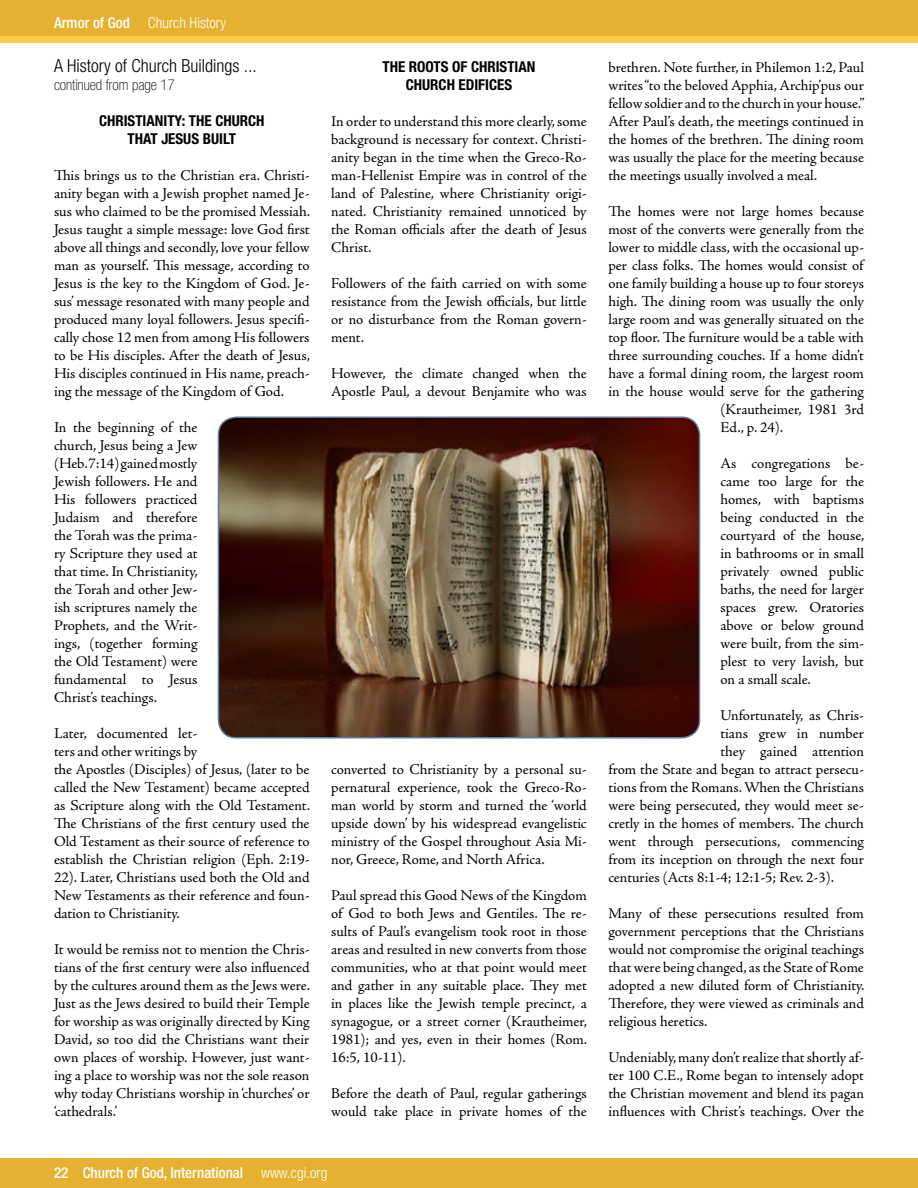
<style>
.page{position:relative;width:918px;height:1188px;background:#fff}
.page>*{position:absolute;margin:0;border:0;box-sizing:border-box;transform-origin:0 0}
.t1{font:300 condensed 18px "Helvetica Neue";color:#000}
.t2{font:15px/18px "Adobe Jenson Pro";letter-spacing:-.005em;color:#000;text-align:justify}
.t3{font:700 condensed 15px/18px "Helvetica Neue";color:#000}
.t4{font:500 condensed 15px "Helvetica Neue";color:#fff}
.t5{font:300 condensed 15px "Helvetica Neue";color:#fff}
.t6{font:100 condensed 15px "Helvetica Neue";color:#000}
.s1{font-weight:500}
.s2{font-weight:300}
</style>
<div class="page">
<div style="left:0;top:0;width:918px;height:41px;background:#e6b130"></div>
<div style="left:0;top:36px;width:918px;height:7px;background:#ffcd4e"></div>
<div style="left:0;top:1159px;width:918px;height:29px;background:#e6b130"></div>
<img style="left:218px;top:417px;width:482px;height:321px">
<div style="left:218px;top:416px;width:482px;height:323px;border:2px solid #5b7c9d;border-radius:18px"></div>
<p class="t5" style="left:54px;top:14px;width:173px"><span class="s1">Armor of God</span> Church History</p>
<p class="t1" style="left:54px;top:55px;width:204px">A History of Church Buildings ...</p>
<p class="t6" style="left:54px;top:76px;width:123px">continued from page 17</p>
<p class="t3" style="left:128px;top:111px;width:137px;text-indent:-28px">CH RISTIANITY: THE CHURCH<br>THAT</p>
<p class="t3" style="left:161px;top:129px;width:73px">JESUS BUILT</p>
<p class="t2" style="left:54px;top:167px;width:258px">This brings us to the Christian era. Christi&shy;anity began with a Jewish prophet named Je&shy;sus who claimed to be the promised Messiah.<br>Jesus taught a simple message: love God first above all things and secondly, love your fellow man as yourself. This message, according to Jesus is the key to the Kingdom of God. Je&shy;sus’ message resonated with many people and produced many loyal followers. Jesus specifi&shy;cally chose 12 men from among His followers to be His disciples. After the death of Jesus, His disciples continued in His name, preach&shy;ing the message of the Kingdom of God.</p>
<p class="t2" style="left:54px;top:419px;width:145px">In the beginning of the church, Jesus being a Jew (Heb. 7:14) gained mostly Jewish followers. He and His followers practiced Judaism and therefore the Torah was the prima&shy;ry Scripture they used at that time. In Christianity, the Torah and other Jew&shy;ish scriptures namely the Prophets, and the Writ&shy;ings, (together forming the Old Testament) were fundamental to Jesus Christ’s teachings.</p>
<p class="t2" style="left:54px;top:725px;width:258px;text-align:left">Later, documented let-<br>ters and other writings by<br>the Apostles (Disciples) of Jesus, (later to be called the New Testament) became accepted as Scripture along with the Old Testament.<br>The Christians of the first century used the Old Testament as their source of reference to establish the Christian religion (Eph. 2:19- 22). Later, Christians used both the Old and New Testaments as their reference and foun&shy;dation to Christianity.</p>
<p class="t2" style="left:54px;top:941px;width:258px">It would be remiss not to mention the Chris&shy;tians of the first century were also influenced by the cultures around them as the Jews were.<br>Just as the Jews desired to build their Temple for worship as was originally directed by King David, so too did the Christians want their own places of worship. However, just want&shy;ing a place to worship was not the sole reason why today Christians worship in ‘churches’ or ‘cathedrals.’</p>
<p class="t3" style="left:383px;top:57px;width:154px;text-align:center">THE ROOTS OF CH RISTIAN<br>CHURCH EDIFICES</p>
<p class="t2" style="left:331px;top:112px;width:257px">In order to understand this more clearly, some background is necessary for context. Christi&shy;anity began in the time when the Greco-Ro&shy;man-Hellenist Empire was in control of the land of Palestine, where Christianity origi&shy;nated. Christianity remained unnoticed by the Roman officials after the death of Jesus Christ.</p>
<p class="t2" style="left:331px;top:274px;width:257px">Followers of the faith carried on with some resistance from the Jewish officials, but little or no disturbance from the Roman govern&shy;ment.</p>
<p class="t2" style="left:331px;top:364px;width:257px">However, the climate changed when the<br>Apostle Paul, a devout Benjamite who was</p>
<p class="t2" style="left:331px;top:760px;width:257px">converted to Christianity by a personal su&shy;pernatural experience, took the Greco-Ro&shy;man world by storm and turned the ‘world upside down’ by his widespread evangelistic ministry of the Gospel throughout Asia Mi&shy;nor, Greece, Rome, and North Africa.</p>
<p class="t2" style="left:331px;top:886px;width:258px">Paul spread this Good News of the Kingdom of God to both Jews and Gentiles. The re&shy;sults of Paul’s evangelism took root in those areas and resulted in new converts from those communities, who at that point would meet and gather in any suitable place. They met in places like the Jewish temple precinct, a synagogue, or a street corner (Krautheimer, 1981); and yes, even in their homes (Rom.<br>16:5, 10-11).</p>
<p class="t2" style="left:331px;top:1084px;width:257px">Before the death of Paul, regular gatherings would take place in private homes of the</p>
<p class="t4" style="left:54px;top:1164px;width:275px">22 Church of God, International <span class="s2">www.cgi.org</span></p>
<p class="t2" style="left:608px;top:58px;width:258px">brethren. Note further, in Philemon 1:2, Paul writes “to the beloved Apphia, Archip’pus our fellow soldier and to the church in your house.” After Paul’s death, the meetings continued in the homes of the brethren. The dining room was usually the place for the meeting because the meetings usually involved a meal.</p>
<p class="t2" style="left:608px;top:202px;width:257px">The homes were not large homes because</p>
<p class="t2" style="left:608px;top:220px;width:257px">most of the converts were generally from the</p>
<p class="t2" style="left:608px;top:238px;width:257px">lower to middle class, with the occasional up-</p>
<p class="t2" style="left:608px;top:256px;width:257px">per class folks. The homes would consist of</p>
<p class="t2" style="left:608px;top:274px;width:257px">one family building a house up to four storeys</p>
<p class="t2" style="left:608px;top:292px;width:257px">high. The dining room was usually the only</p>
<p class="t2" style="left:608px;top:310px;width:257px">large room and was generally situated on the</p>
<p class="t2" style="left:608px;top:328px;width:257px">top floor. The furniture would be a table with</p>
<p class="t2" style="left:608px;top:346px;width:257px">three surrounding couches. If a home didn’t</p>
<p class="t2" style="left:608px;top:364px;width:257px">have a formal dining room, the largest room</p>
<p class="t2" style="left:608px;top:382px;width:257px">in the house would serve for the gathering</p>
<p class="t2" style="left:721px;top:400px;width:145px">(Krautheimer, 1981 3rd</p>
<p class="t2" style="left:721px;top:418px;width:64px">Ed., p. 24).</p>
<p class="t2" style="left:721px;top:454px;width:145px">As congregations be&shy;came too large for the homes, with baptisms being conducted in the courtyard of the house, in bathrooms or in small privately owned public baths, the need for larger spaces grew. Oratories above or below ground were built, from the sim&shy;plest to very lavish, but on a small scale.</p>
<p class="t2" style="left:721px;top:706px;width:145px">Unfortunately, as Chris-</p>
<p class="t2" style="left:721px;top:724px;width:145px">tians grew in number</p>
<p class="t2" style="left:721px;top:742px;width:145px">they gained attention</p>
<p class="t2" style="left:608px;top:760px;width:257px">from the State and began to attract persecu-</p>
<p class="t2" style="left:608px;top:778px;width:257px">tions from the Romans. When the Christians</p>
<p class="t2" style="left:608px;top:796px;width:257px">were being persecuted, they would meet se-</p>
<p class="t2" style="left:608px;top:814px;width:257px">cretly in the homes of members. The church</p>
<p class="t2" style="left:608px;top:832px;width:257px">went through persecutions, commencing</p>
<p class="t2" style="left:608px;top:850px;width:257px">from its inception on through the next four</p>
<p class="t2" style="left:608px;top:868px;width:227px">centuries (Acts 8:1-4; 12:1-5; Rev. 2-3).</p>
<p class="t2" style="left:608px;top:904px;width:258px">Many of these persecutions resulted from government perceptions that the Christians would not compromise the original teachings that were being changed, as the State of Rome adopted a new diluted form of Christianity.<br>Therefore, they were viewed as criminals and religious heretics.</p>
<p class="t2" style="left:608px;top:1048px;width:257px">Undeniably, many don’t realize that shortly af&shy;ter 100 C.E., Rome began to intensely adopt the Christian movement and blend its pagan influences with Christ’s teachings. Over the</p>
</div>
